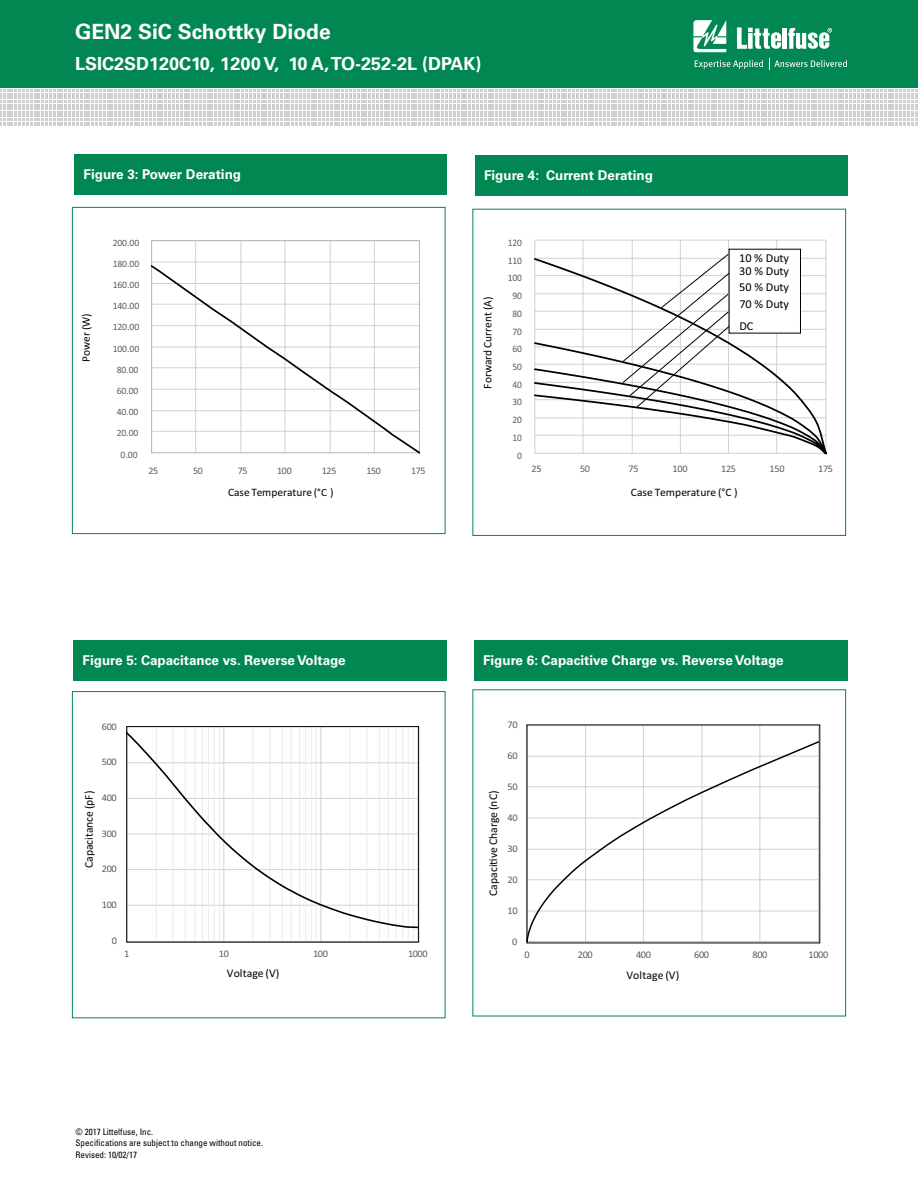
<style>
.page{position:relative;width:918px;height:1188px;background:#fff}
.page>*{position:absolute;margin:0;border:0;box-sizing:border-box;transform-origin:0 0}
.t1{font:700 21px "Univers LT Std";color:#fff}
.t2{font:700 18px "Univers LT Std";color:#fff}
.t3{font:700 13.5px "Univers LT Std";color:#fff}
.t4{font:12.15px/13px "Calibri";letter-spacing:-.005em;color:#000}
.t5{font:11.85px "Calibri";color:#030100}
.t6{font:11.85px "Calibri";letter-spacing:-.005em;color:#000}
.t7{font:11.7px "Calibri";letter-spacing:.005em;color:#000}
.t8{font:11.7px "Calibri";letter-spacing:.005em;color:#030100}
.t9{font:11.55px "Calibri";color:#000}
.t10{font:11.4px "Calibri";letter-spacing:.005em;color:#000}
.t11{font:11.4px "Calibri";letter-spacing:-.005em;color:#050101}
.t12{font:10.2px "Calibri";letter-spacing:-.04em;color:#5b5c5e}
.t13{font:10.05px "Calibri";letter-spacing:-.025em;color:#5b5c5e}
.t14{font:9.9px "Calibri";letter-spacing:-.025em;color:#5b5c5e;scale:.96 1}
.t15{font:9.75px "Calibri";letter-spacing:-.025em;color:#5b5c5e}
.t16{font:condensed 9px/10.8px "Univers LT Std";color:#000}
.s1{font-size:11.1px}
</style>
<div class="page">
<div style="left:0;top:0;width:918px;height:88px;background:#008752"></div>
<svg style="left:0;top:89px;width:917px;height:35px"></svg>
<svg style="left:693px;top:20px;width:33px;height:32px"></svg>
<hr style="left:783px;top:28px;width:4px;height:21px;background:#fff">
<svg style="left:788px;top:28px;width:44px;height:21px"></svg>
<svg style="left:737px;top:27px;width:44px;height:22px"></svg>
<svg style="left:695px;top:60px;width:68px;height:9px"></svg>
<svg style="left:769px;top:58px;width:78px;height:12px"></svg>
<div style="left:74px;top:640px;width:373px;height:41px;background:#008752"></div>
<div style="left:474px;top:640px;width:374px;height:41px;background:#008752"></div>
<div style="left:475px;top:155px;width:373px;height:41px;background:#008752"></div>
<div style="left:75px;top:154px;width:372px;height:40px;background:#008752"></div>
<hr style="left:152px;top:262px;width:267px;height:1px;background:#d0d1d2">
<hr style="left:374px;top:241px;width:1px;height:212px;background:#d0d1d2">
<hr style="left:330px;top:241px;width:1px;height:212px;background:#d0d1d2">
<hr style="left:285px;top:241px;width:1px;height:212px;background:#d0d1d2">
<hr style="left:241px;top:241px;width:1px;height:212px;background:#d0d1d2">
<hr style="left:195px;top:241px;width:1px;height:212px;background:#d0d1d2">
<svg style="left:150px;top:264px;width:271px;height:190px"></svg>
<div style="left:72px;top:207px;width:374px;height:327px;border:1px solid #008752"></div>
<hr style="left:535px;top:240px;width:291px;height:1px;background:#d0d1d2">
<hr style="left:826px;top:240px;width:1px;height:213px;background:#d0d1d2">
<hr style="left:776px;top:240px;width:1px;height:213px;background:#d0d1d2">
<hr style="left:728px;top:240px;width:1px;height:213px;background:#d0d1d2">
<hr style="left:680px;top:240px;width:1px;height:213px;background:#d0d1d2">
<hr style="left:632px;top:240px;width:1px;height:213px;background:#d0d1d2">
<hr style="left:583px;top:240px;width:1px;height:213px;background:#d0d1d2">
<hr style="left:535px;top:240px;width:1px;height:213px;background:#d0d1d2">
<svg style="left:534px;top:257px;width:293px;height:198px"></svg>
<svg style="left:622px;top:253px;width:109px;height:156px"></svg>
<div style="left:729px;top:249px;width:71px;height:84px;background:#fff"></div>
<div style="left:472px;top:209px;width:374px;height:327px;border:1px solid #008752"></div>
<hr style="left:413px;top:727px;width:1px;height:214px;background:#ecebeb">
<hr style="left:408px;top:727px;width:1px;height:214px;background:#ecebeb">
<hr style="left:403px;top:727px;width:1px;height:214px;background:#ecebeb">
<hr style="left:396px;top:727px;width:1px;height:214px;background:#ecebeb">
<hr style="left:388px;top:727px;width:1px;height:214px;background:#ecebeb">
<hr style="left:379px;top:727px;width:1px;height:214px;background:#ecebeb">
<hr style="left:367px;top:727px;width:1px;height:214px;background:#ecebeb">
<hr style="left:350px;top:727px;width:1px;height:214px;background:#ecebeb">
<hr style="left:316px;top:727px;width:1px;height:214px;background:#ecebeb">
<hr style="left:311px;top:727px;width:1px;height:214px;background:#ecebeb">
<hr style="left:305px;top:727px;width:1px;height:214px;background:#ecebeb">
<hr style="left:299px;top:727px;width:1px;height:214px;background:#ecebeb">
<hr style="left:291px;top:727px;width:1px;height:214px;background:#ecebeb">
<hr style="left:282px;top:727px;width:1px;height:214px;background:#ecebeb">
<hr style="left:270px;top:727px;width:1px;height:214px;background:#ecebeb">
<hr style="left:252px;top:727px;width:1px;height:214px;background:#ecebeb">
<hr style="left:219px;top:727px;width:1px;height:214px;background:#ecebeb">
<hr style="left:214px;top:727px;width:1px;height:214px;background:#ecebeb">
<hr style="left:208px;top:727px;width:1px;height:214px;background:#ecebeb">
<hr style="left:202px;top:727px;width:1px;height:214px;background:#ecebeb">
<hr style="left:195px;top:727px;width:1px;height:214px;background:#ecebeb">
<hr style="left:185px;top:727px;width:1px;height:214px;background:#ecebeb">
<hr style="left:173px;top:727px;width:1px;height:214px;background:#ecebeb">
<hr style="left:156px;top:727px;width:1px;height:214px;background:#ecebeb">
<hr style="left:321px;top:727px;width:1px;height:214px;background:#d0d1d2">
<hr style="left:224px;top:727px;width:1px;height:214px;background:#d0d1d2">
<svg style="left:128px;top:728px;width:289px;height:201px"></svg>
<div style="left:126px;top:726px;width:293px;height:216px;border:1px solid #000"></div>
<div style="left:72px;top:691px;width:374px;height:327px;border:1px solid #008752"></div>
<hr style="left:760px;top:725px;width:1px;height:217px;background:#d0d1d2">
<hr style="left:702px;top:725px;width:1px;height:217px;background:#d0d1d2">
<hr style="left:643px;top:725px;width:1px;height:217px;background:#d0d1d2">
<hr style="left:585px;top:725px;width:1px;height:217px;background:#d0d1d2">
<svg style="left:529px;top:740px;width:289px;height:201px"></svg>
<h1 class="t1" style="left:75px;top:19px;width:257px">GEN2 SiC Schottky Diode</h1>
<h2 class="t2" style="left:75px;top:54px;width:408px">LSIC2SD120C10, 1200 V, 10 A, TO-252-2L (DPAK)</h2>
<p class="t3" style="left:84px;top:166px;width:159px">Figure 3: Power Derating</p>
<p class="t3" style="left:484px;top:168px;width:171px">Figure 4: Current Derating</p>
<p class="t11" style="left:79px;top:362px;width:50px;rotate:-90deg">Power (W)</p>
<p class="t15" style="left:113px;top:236px;width:28px">200.00</p>
<p class="t15" style="left:113px;top:257px;width:28px">180.00</p>
<p class="t15" style="left:113px;top:279px;width:28px">160.00</p>
<p class="t15" style="left:113px;top:300px;width:28px">140.00</p>
<p class="t15" style="left:113px;top:321px;width:28px">120.00</p>
<p class="t15" style="left:113px;top:342px;width:28px">100.00</p>
<p class="t15" style="left:117px;top:363px;width:23px">80.00</p>
<p class="t15" style="left:117px;top:385px;width:23px">60.00</p>
<p class="t15" style="left:117px;top:406px;width:23px">40.00</p>
<p class="t15" style="left:117px;top:427px;width:23px">20.00</p>
<p class="t15" style="left:121px;top:448px;width:19px">0.00</p>
<p class="t13" style="left:148px;top:464px;width:11px">25</p>
<p class="t13" style="left:193px;top:464px;width:11px">50</p>
<p class="t13" style="left:238px;top:464px;width:11px">75</p>
<p class="t13" style="left:277px;top:464px;width:16px">100</p>
<p class="t13" style="left:322px;top:464px;width:16px">125</p>
<p class="t13" style="left:366px;top:464px;width:16px">150</p>
<p class="t13" style="left:411px;top:464px;width:16px">175</p>
<p class="t10" style="left:228px;top:485px;width:107px">Case Temperature (<span class="s1">°C</span> )</p>
<p class="t9" style="left:480px;top:389px;width:94px;rotate:-90deg">Forward Current (A)</p>
<p class="t14" style="left:508px;top:236px;width:16px">120</p>
<p class="t14" style="left:508px;top:254px;width:16px">110</p>
<p class="t14" style="left:508px;top:272px;width:16px">100</p>
<p class="t14" style="left:513px;top:290px;width:11px">90</p>
<p class="t14" style="left:513px;top:307px;width:11px">80</p>
<p class="t14" style="left:513px;top:325px;width:11px">70</p>
<p class="t14" style="left:513px;top:343px;width:11px">60</p>
<p class="t14" style="left:513px;top:360px;width:11px">50</p>
<p class="t14" style="left:513px;top:378px;width:11px">40</p>
<p class="t14" style="left:513px;top:396px;width:11px">30</p>
<p class="t14" style="left:513px;top:414px;width:11px">20</p>
<p class="t14" style="left:513px;top:431px;width:11px">10</p>
<p class="t14" style="left:517px;top:449px;width:7px">0</p>
<p class="t4" style="left:739px;top:252px;width:51px">10 % Duty<br>30 % Duty</p>
<p class="t4" style="left:739px;top:278px;width:51px;line-height:17.2px">50 % Duty<br>70 % Duty</p>
<p class="t4" style="left:739px;top:320px;width:16px">DC</p>
<p class="t13" style="left:532px;top:462px;width:12px">25</p>
<p class="t13" style="left:580px;top:462px;width:12px">50</p>
<p class="t13" style="left:629px;top:462px;width:12px">75</p>
<p class="t13" style="left:673px;top:462px;width:16px">100</p>
<p class="t13" style="left:721px;top:462px;width:16px">125</p>
<p class="t13" style="left:770px;top:462px;width:16px">150</p>
<p class="t13" style="left:818px;top:462px;width:16px">175</p>
<p class="t10" style="left:631px;top:485px;width:108px">Case Temperature (°C )</p>
<p class="t3" style="left:82px;top:653px;width:265px">Figure 5: Capacitance vs. Reverse Voltage</p>
<p class="t3" style="left:483px;top:653px;width:302px">Figure 6: Capacitive Charge vs. Reverse Voltage</p>
<p class="t13" style="left:102px;top:720px;width:16px">600</p>
<p class="t13" style="left:102px;top:756px;width:16px">500</p>
<p class="t6" style="left:81px;top:868px;width:79px;rotate:-90deg">Capacitance (pF)</p>
<p class="t13" style="left:102px;top:791px;width:16px">400</p>
<p class="t13" style="left:102px;top:827px;width:16px">300</p>
<p class="t13" style="left:102px;top:863px;width:16px">200</p>
<p class="t13" style="left:102px;top:899px;width:16px">100</p>
<p class="t13" style="left:112px;top:934px;width:7px">0</p>
<p class="t13" style="left:124px;top:947px;width:7px">1</p>
<p class="t13" style="left:219px;top:947px;width:12px">10</p>
<p class="t13" style="left:313px;top:947px;width:16px">100</p>
<p class="t13" style="left:408px;top:947px;width:21px">1000</p>
<p class="t7" style="left:227px;top:966px;width:54px">Voltage (V)</p>
<p class="t16" style="left:76px;top:1126px;width:189px">© 2017 Littelfuse, Inc.<br>Specifications are subject to change without notice.</p>
<p class="t16" style="left:76px;top:1149px;width:63px">Revised: 10/02/17</p>
<p class="t12" style="left:508px;top:718px;width:12px">70</p>
<p class="t12" style="left:508px;top:749px;width:12px">60</p>
<p class="t5" style="left:486px;top:896px;width:107px;rotate:-90deg">Capaci ve Charge (nC)</p>
<p class="t12" style="left:508px;top:780px;width:12px">50</p>
<p class="t12" style="left:508px;top:811px;width:12px">40</p>
<p class="t12" style="left:508px;top:842px;width:12px">30</p>
<p class="t12" style="left:508px;top:873px;width:12px">20</p>
<p class="t12" style="left:508px;top:904px;width:12px">10</p>
<p class="t12" style="left:512px;top:935px;width:7px">0</p>
<p class="t12" style="left:578px;top:948px;width:16px">200</p>
<p class="t12" style="left:636px;top:948px;width:16px">400</p>
<p class="t12" style="left:694px;top:948px;width:16px">600</p>
<p class="t12" style="left:753px;top:948px;width:16px">800</p>
<p class="t12" style="left:809px;top:948px;width:21px">1000</p>
<p class="t8" style="left:626px;top:968px;width:55px">Voltage (V)</p>
</div>
